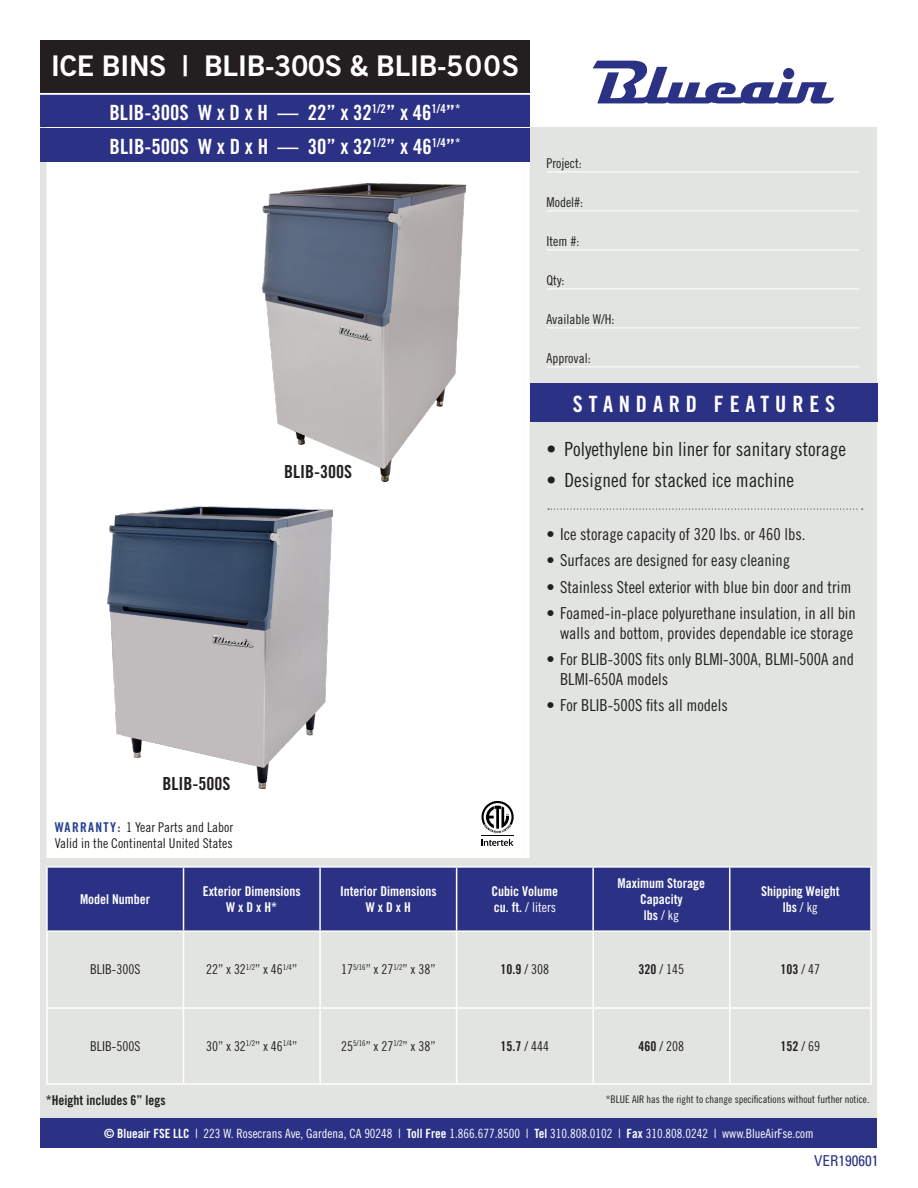
<style>
.page{position:relative;width:918px;height:1188px;background:#fff}
.page>*{position:absolute;margin:0;border:0;box-sizing:border-box;transform-origin:0 0}
.Top_Heading{font:28.5px "Trade Gothic LT Std Bd 2";letter-spacing:-.02em;color:#fff}
.Heading{font:22.5px "Trade Gothic LT Std Bd Cn 20";letter-spacing:.26em;color:#fff}
.Dimensions{font:21px "Trade Gothic LT Std Bd Cn 20";color:#fff}
.Larger_Bulleted_Copy{font:19.5px "Trade Gothic LT Std Cn 18";color:#231f20}
.Model_Number_Front{font:18px "Trade Gothic LT Std Bd Cn 20";color:#231f20}
.Bulleted_Copy{font:16.5px/19.5px "Trade Gothic LT Std Cn 18";color:#231f20;text-align:right}
.t1{font:condensed 15px "Univers LT Std";color:#2b3484}
.Bulleted_Copy-2{font:13.5px/16.5px "Trade Gothic LT Std Cn 18";color:#231f20}
.t2{font:13.5px/16.2px "Trade Gothic LT Std Bd Cn 20";color:#fff;text-align:center}
.t3{font:13.5px "Trade Gothic LT Std Bd Cn 20";color:#231f20}
.Item_Number_Box{font:13.5px "Trade Gothic LT Std Cn 18";color:#231f20}
.t4{font:12.75px "Trade Gothic LT Std Cn 18";color:#fff}
.t5{font:10.5px "Trade Gothic LT Std Cn 18";color:#231f20}
.s1{font-family:"Trade Gothic LT Std Bd Cn 20";color:#253f8e}
.s2{font-family:"Trade Gothic LT Std Cn 18"}
.s3{font-family:"Trade Gothic LT Std Bd Cn 20"}
</style>
<div class="page">
<div style="left:40px;top:127px;width:838px;height:992px;background:#e2e4e2"></div>
<div style="left:40px;top:120px;width:490px;height:744px;background:#fff;border:6px solid #e2e4e2"></div>
<hr style="left:547px;top:172px;width:312px;height:1px;background:#fff">
<hr style="left:547px;top:211px;width:312px;height:1px;background:#fff">
<hr style="left:547px;top:250px;width:312px;height:1px;background:#fff">
<hr style="left:547px;top:289px;width:312px;height:1px;background:#fff">
<hr style="left:547px;top:328px;width:312px;height:1px;background:#fff">
<hr style="left:547px;top:367px;width:312px;height:1px;background:#fff">
<div style="left:524px;top:120px;width:6px;height:738px;background:#fff"></div>
<div style="left:41px;top:40px;width:489px;height:62px;background:#231f20"></div>
<div style="left:40px;top:1118px;width:838px;height:30px;background:#2b3285"></div>
<img style="left:262px;top:184px;width:204px;height:297px">
<img style="left:108px;top:506px;width:224px;height:283px">
<svg style="left:482px;top:839px;width:32px;height:7px"></svg>
<hr style="left:482px;top:836px;width:32px;height:1px;background:#000">
<svg style="left:482px;top:801px;width:32px;height:32px"></svg>
<div style="left:530px;top:383px;width:348px;height:39px;background:#2b3285"></div>
<div style="left:40px;top:93px;width:490px;height:34px;background:#2b3285"></div>
<div style="left:40px;top:129px;width:490px;height:33px;background:#2b3285"></div>
<hr style="left:30px;top:93px;width:511px;height:2px;background:#fff">
<svg style="left:548px;top:509px;width:315px;height:1px"></svg>
<div style="left:48px;top:868px;width:822px;height:62px;background:#2b3285"></div>
<hr style="left:46px;top:866px;width:138px;height:2px;background:#fff">
<hr style="left:46px;top:868px;width:2px;height:62px;background:#fff">
<hr style="left:184px;top:866px;width:136px;height:2px;background:#fff">
<hr style="left:183px;top:868px;width:1px;height:62px;background:#fff">
<hr style="left:320px;top:866px;width:137px;height:2px;background:#fff">
<hr style="left:319px;top:868px;width:2px;height:62px;background:#fff">
<hr style="left:457px;top:866px;width:136px;height:2px;background:#fff">
<hr style="left:456px;top:868px;width:1px;height:62px;background:#fff">
<hr style="left:593px;top:866px;width:137px;height:2px;background:#fff">
<hr style="left:592px;top:868px;width:2px;height:62px;background:#fff">
<hr style="left:730px;top:866px;width:142px;height:2px;background:#fff">
<hr style="left:729px;top:868px;width:1px;height:62px;background:#fff">
<hr style="left:870px;top:868px;width:2px;height:62px;background:#fff">
<hr style="left:46px;top:930px;width:138px;height:2px;background:#fff">
<hr style="left:46px;top:932px;width:2px;height:75px;background:#fff">
<hr style="left:184px;top:930px;width:136px;height:2px;background:#fff">
<hr style="left:183px;top:932px;width:1px;height:75px;background:#fff">
<hr style="left:320px;top:930px;width:137px;height:2px;background:#fff">
<hr style="left:319px;top:932px;width:2px;height:75px;background:#fff">
<hr style="left:457px;top:930px;width:136px;height:2px;background:#fff">
<hr style="left:456px;top:932px;width:1px;height:75px;background:#fff">
<hr style="left:593px;top:930px;width:137px;height:2px;background:#fff">
<hr style="left:592px;top:932px;width:2px;height:75px;background:#fff">
<hr style="left:730px;top:930px;width:142px;height:2px;background:#fff">
<hr style="left:729px;top:932px;width:1px;height:75px;background:#fff">
<hr style="left:870px;top:932px;width:2px;height:75px;background:#fff">
<hr style="left:46px;top:1007px;width:138px;height:2px;background:#fff">
<hr style="left:46px;top:1009px;width:2px;height:74px;background:#fff">
<hr style="left:184px;top:1007px;width:136px;height:2px;background:#fff">
<hr style="left:183px;top:1009px;width:1px;height:74px;background:#fff">
<hr style="left:320px;top:1007px;width:137px;height:2px;background:#fff">
<hr style="left:319px;top:1009px;width:2px;height:74px;background:#fff">
<hr style="left:457px;top:1007px;width:136px;height:2px;background:#fff">
<hr style="left:456px;top:1009px;width:1px;height:74px;background:#fff">
<hr style="left:593px;top:1007px;width:137px;height:2px;background:#fff">
<hr style="left:592px;top:1009px;width:2px;height:74px;background:#fff">
<hr style="left:730px;top:1007px;width:142px;height:2px;background:#fff">
<hr style="left:729px;top:1009px;width:1px;height:74px;background:#fff">
<hr style="left:870px;top:1009px;width:2px;height:74px;background:#fff">
<hr style="left:46px;top:1083px;width:138px;height:2px;background:#fff">
<hr style="left:184px;top:1083px;width:136px;height:2px;background:#fff">
<hr style="left:320px;top:1083px;width:137px;height:2px;background:#fff">
<hr style="left:457px;top:1083px;width:136px;height:2px;background:#fff">
<hr style="left:593px;top:1083px;width:137px;height:2px;background:#fff">
<hr style="left:730px;top:1083px;width:142px;height:2px;background:#fff">
<svg style="left:593px;top:61px;width:241px;height:43px"></svg>
<div style="left:783px;top:68px;width:11px;height:11px;background:#2b3285;border-radius:50%"></div>
<p class="Top_Heading" style="left:51px;top:49px;width:470px">ICE BINS | BLIB-300S &amp; BLIB-500S</p>
<p class="Dimensions" style="left:109px;top:99px;width:353px">BLIB-300S W x D x H — 22” x 32<sup>1/2</sup>” x 46<sup>1/4</sup>”<sup>*</sup></p>
<p class="Dimensions" style="left:110px;top:134px;width:353px">BLIB-500S W x D x H — 30” x 32<sup>1/2</sup>” x 46<sup>1/4</sup>”<sup>*</sup></p>
<p class="Model_Number_Front" style="left:284px;top:460px;width:69px">BLIB-300S</p>
<p class="Model_Number_Front" style="left:163px;top:773px;width:69px">BLIB-500S</p>
<p class="Bulleted_Copy-2" style="left:55px;top:819px;width:180px"><span class="s1">WARRANTY:</span> 1 Year Parts and Labor<br>Valid in the Continental United States</p>
<p class="Item_Number_Box" style="left:547px;top:155px;width:37px">Project:</p>
<p class="Item_Number_Box" style="left:547px;top:194px;width:38px">Model#:</p>
<p class="Item_Number_Box" style="left:547px;top:233px;width:34px">Item #:</p>
<p class="Item_Number_Box" style="left:547px;top:272px;width:19px">Qty:</p>
<p class="Item_Number_Box" style="left:547px;top:311px;width:69px">Available W/H:</p>
<p class="Item_Number_Box" style="left:547px;top:350px;width:46px">Approval:</p>
<p class="Heading" style="left:573px;top:390px;width:264px">STANDARD FEATURES</p>
<p class="Larger_Bulleted_Copy" style="left:547px;top:437px;width:301px">• Polyethylene bin liner for sanitary storage</p>
<p class="Larger_Bulleted_Copy" style="left:547px;top:468px;width:249px">• Designed for stacked ice machine</p>
<p class="Bulleted_Copy" style="left:547px;top:524px;width:261px">• Ice storage capacity of 320 lbs. or 460 lbs.</p>
<p class="Bulleted_Copy" style="left:547px;top:551px;width:245px">• Surfaces are designed for easy cleaning</p>
<p class="Bulleted_Copy" style="left:547px;top:577px;width:306px">• Stainless Steel exterior with blue bin door and trim</p>
<p class="Bulleted_Copy" style="left:547px;top:604px;width:311px">• Foamed-in-place polyurethane insulation, in all bin walls and bottom, provides dependable ice storage</p>
<p class="Bulleted_Copy" style="left:560px;top:650px;width:296px;text-align:left;text-indent:-14px">• For BLIB-300S fits only BLMI-300A, BLMI-500A and<br>BLMI-650A models</p>
<p class="Bulleted_Copy" style="left:547px;top:696px;width:183px">• For BLIB-500S fits all models</p>
<p class="t2" style="left:80px;top:891px;width:72px">Model Number</p>
<p class="t2" style="left:203px;top:883px;width:100px">Exterior Dimensions<br>W x D x H*</p>
<p class="t2" style="left:340px;top:883px;width:98px">Interior Dimensions<br>W x D x H</p>
<p class="t2" style="left:492px;top:883px;width:68px;text-align:left">Cubic Volume cu. ft. <span class="s2">/ liters</span></p>
<p class="t2" style="left:618px;top:875px;width:89px">Maximum Storage<br>Capacity<br>lbs <span class="s2">/ kg</span></p>
<p class="t2" style="left:761px;top:883px;width:80px">Shipping Weight lbs <span class="s2">/ kg</span></p>
<p class="Bulleted_Copy-2" style="left:90px;top:961px;width:52px">BLIB-300S</p>
<p class="Bulleted_Copy-2" style="left:206px;top:961px;width:93px">22” x 32<sup>1/2</sup>” x 46<sup>1/4</sup>”</p>
<p class="Bulleted_Copy-2" style="left:341px;top:961px;width:96px">17<sup>5/16</sup>” x 27<sup>1/2</sup>” x 38”</p>
<p class="t3" style="left:501px;top:961px;width:50px">10.9 <span class="s2">/ 308</span></p>
<p class="Bulleted_Copy-2" style="left:639px;top:961px;width:47px"><span class="s3">320</span> / 145</p>
<p class="t3" style="left:781px;top:961px;width:41px">103 <span class="s2">/ 47</span></p>
<p class="Bulleted_Copy-2" style="left:90px;top:1038px;width:52px">BLIB-500S</p>
<p class="Bulleted_Copy-2" style="left:206px;top:1038px;width:93px">30” x 32<sup>1/2</sup>” x 46<sup>1/4</sup>”</p>
<p class="Bulleted_Copy-2" style="left:341px;top:1038px;width:96px">25<sup>5/16</sup>” x 27<sup>1/2</sup>” x 38”</p>
<p class="t3" style="left:501px;top:1038px;width:50px">15.7 <span class="s2">/ 444</span></p>
<p class="Bulleted_Copy-2" style="left:639px;top:1038px;width:47px"><span class="s3">460</span> / 208</p>
<p class="t3" style="left:781px;top:1038px;width:41px">152 <span class="s2">/ 69</span></p>
<p class="t3" style="left:46px;top:1092px;width:121px">*Height includes 6” legs</p>
<p class="t5" style="left:606px;top:1093px;width:265px">*BLUE AIR has the right to change specifications without further notice.</p>
<p class="t4" style="left:104px;top:1126px;width:711px"><span class="s3">© Blueair FSE LLC</span> | 223 W. Rosecrans Ave, Gardena, CA 90248 | <span class="s3">Toll Free</span> 1.866.677.8500 | <span class="s3">Tel</span> 310.808.0102 | <span class="s3">Fax</span> 310.808.0242 | www.BlueAirFse.com</p>
<p class="t1" style="left:814px;top:1151px;width:66px">VER190601</p>
</div>
